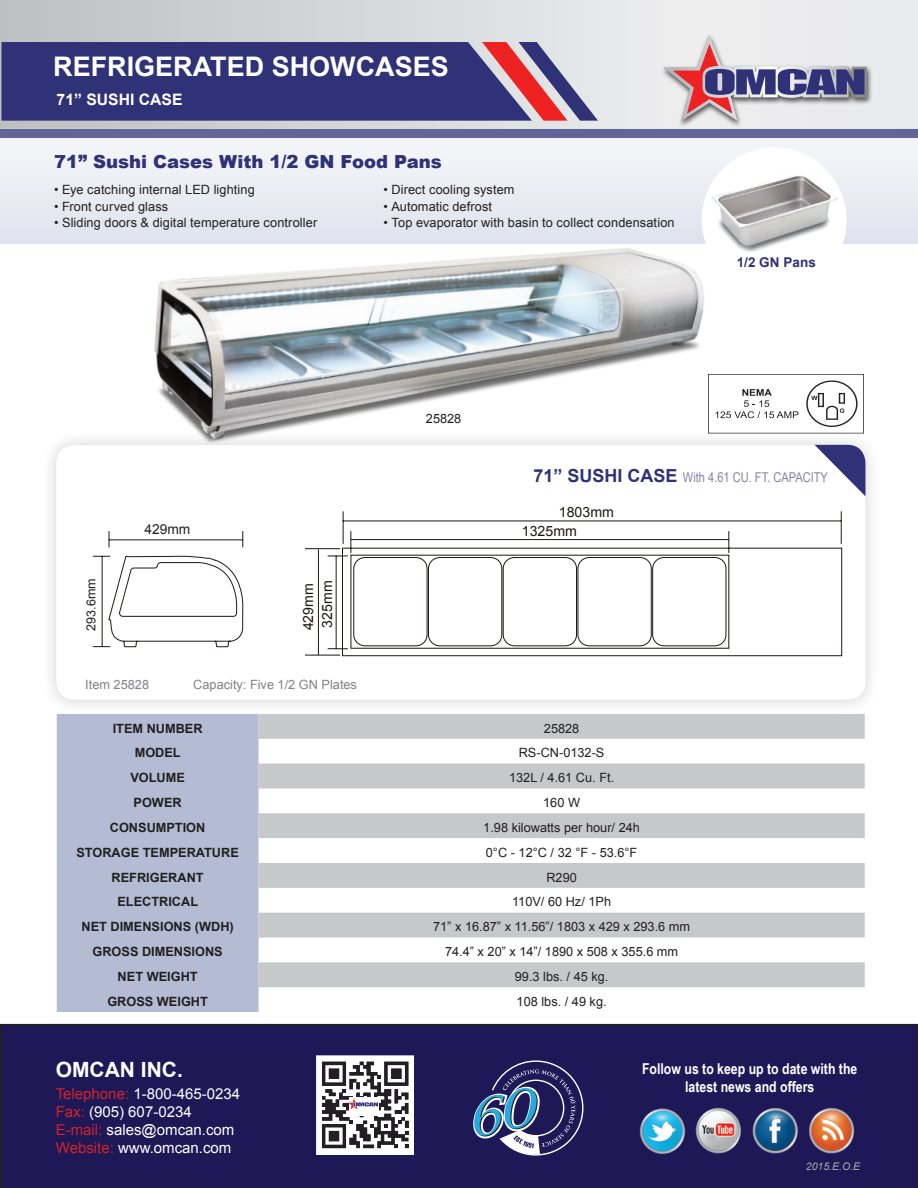
<style>
.page{position:relative;width:918px;height:1188px;background:#fff}
.page>*{position:absolute;margin:0;border:0;box-sizing:border-box;transform-origin:0 0}
.t1{font:700 27px "Arial";color:#fff}
.t2{font:700 21px "Arial";color:#fff}
.t3{font:900 18px "Arial";color:#2f3276}
.t4{font:700 15.75px "Arial";color:#fff}
.t5{font:15px "Arial";color:#fff}
.t6{font:700 15px/18px "Arial Narrow";color:#fff;text-align:center}
.t7{font:14.1px "Arial";color:#1c1814}
.t8{font:13.8px "Arial";color:#231f20}
.t9{font:13.5px "Arial Narrow";color:#8981aa}
.Text{font:700 13.5px "Arial";letter-spacing:.015em;color:#2f3276}
.Table{font:12.75px "Arial";color:#231f20}
.Text-2{font:12.75px "Arial";letter-spacing:.01em;color:#231f20}
.Table-2{font:700 12.75px "Arial";color:#231f20}
.t10{font:12.75px "Arial";color:#808285}
.t11{font:12.6px "Arial";color:#231f20}
.t12{font:italic 10.5px "Arial";color:#a8a9ad}
.s1{font-family:"Arial";font-weight:700;font-size:18px;color:#2f3276}
.s2{color:#d1232a}
</style>
<div class="page">
<div style="left:41px;top:430px;width:840px;height:285px;background:#231f20;opacity:.2"></div>
<div style="left:56px;top:445px;width:810px;height:255px;background:#fff;border-radius:18px"></div>
<svg style="left:714px;top:374px;width:150px;height:59px"></svg>
<div style="left:0;top:0;width:918px;height:134px;background:linear-gradient(to right,#c1c3c5,#f4f5f6)"></div>
<svg style="left:2px;top:42px;width:596px;height:79px;background:#48427d"></svg>
<div style="left:660px;top:33px;width:213px;height:96px;background:#231f20;opacity:.75"></div>
<svg style="left:664px;top:35px;width:203px;height:86px;background:#beb3c0"></svg>
<div style="left:57px;top:714px;width:202px;height:298px;background:#b4bcd4"></div>
<svg style="left:259px;top:714px;width:606px;height:273px;fill:#c7c8ca"></svg>
<img style="left:146px;top:248px;width:568px;height:197px">
<svg style="left:815px;top:445px;width:51px;height:51px"></svg>
<svg style="left:305px;top:511px;width:537px;height:145px"></svg>
<svg style="left:353px;top:557px;width:373px;height:89px"></svg>
<svg style="left:92px;top:531px;width:151px;height:116px"></svg>
<svg style="left:0;top:129px;width:918px;height:115px;fill:#e9ecf3"></svg>
<div style="left:702px;top:147px;width:145px;height:145px;background:#fff;border-radius:50%"></div>
<img style="left:709px;top:147px;width:131px;height:127px">
<div style="left:0;top:1024px;width:918px;height:164px;background:#1f1857"></div>
<img style="left:638px;top:1097px;width:238px;height:66px">
<svg style="left:473px;top:1060px;width:110px;height:96px;background:#464b7d"></svg>
<svg style="left:316px;top:1055px;width:98px;height:100px"></svg>
<p class="t1" style="left:53px;top:48px;width:397px">REFRIGERATED SHOWCASES</p>
<p class="t4" style="left:57px;top:89px;width:128px">71” SUSHI CASE</p>
<p class="t3" style="left:54px;top:148px;width:389px">71” Sushi Cases With 1/2 GN Food Pans</p>
<p class="Text-2" style="left:54px;top:182px;width:202px">• Eye catching internal LED lighting</p>
<p class="Text-2" style="left:54px;top:198px;width:116px">• Front curved glass</p>
<p class="Text-2" style="left:54px;top:215px;width:265px">• Sliding doors &amp; digital temperature controller</p>
<p class="Text-2" style="left:383px;top:182px;width:133px">• Direct cooling system</p>
<p class="Text-2" style="left:383px;top:198px;width:110px">• Automatic defrost</p>
<p class="Text-2" style="left:383px;top:215px;width:293px">• Top evaporator with basin to collect condensation</p>
<p class="Text" style="left:737px;top:253px;width:81px">1/2 GN Pans</p>
<p class="t11" style="left:83px;top:631px;width:54px;rotate:-90deg">293.6mm</p>
<p class="t8" style="left:144px;top:520px;width:47px">429mm</p>
<p class="t7" style="left:299px;top:630px;width:49px;rotate:-90deg">429mm</p>
<p class="t7" style="left:318px;top:628px;width:49px;rotate:-90deg">325mm</p>
<p class="t10" style="left:85px;top:676px;width:65px">Item 25828</p>
<p class="t10" style="left:193px;top:676px;width:165px">Capacity: Five 1/2 GN Plates</p>
<p class="Text-2" style="left:426px;top:410px;width:37px">25828</p>
<p class="t9" style="left:534px;top:467px;width:296px"><span class="s1">71” SUSHI CASE</span> With 4.61 CU. FT. CAPACITY</p>
<p class="t7" style="left:559px;top:503px;width:56px">1803mm</p>
<p class="t7" style="left:522px;top:522px;width:56px">1325mm</p>
<p class="Table-2" style="left:113px;top:720px;width:91px">ITEM NUMBER</p>
<p class="Table" style="left:544px;top:720px;width:37px">25828</p>
<p class="Table-2" style="left:135px;top:744px;width:48px">MODEL</p>
<p class="Table" style="left:519px;top:745px;width:87px">RS-CN-0132-S</p>
<p class="Table-2" style="left:130px;top:769px;width:56px">VOLUME</p>
<p class="Table" style="left:509px;top:769px;width:107px">132L / 4.61 Cu. Ft.</p>
<p class="Table-2" style="left:134px;top:794px;width:50px">POWER</p>
<p class="Table" style="left:543px;top:794px;width:38px">160 W</p>
<p class="Table-2" style="left:110px;top:819px;width:97px">CONSUMPTION</p>
<p class="Table" style="left:483px;top:819px;width:158px">1.98 kilowatts per hour/ 24h</p>
<p class="Table-2" style="left:76px;top:844px;width:164px">STORAGE TEMPERATURE</p>
<p class="Table" style="left:486px;top:844px;width:153px">0°C - 12°C / 32 °F - 53.6°F</p>
<p class="Table-2" style="left:112px;top:869px;width:94px">REFRIGERANT</p>
<p class="Table" style="left:546px;top:869px;width:32px">R290</p>
<p class="Table-2" style="left:117px;top:893px;width:82px">ELECTRICAL</p>
<p class="Table" style="left:512px;top:894px;width:100px">110V/ 60 Hz/ 1Ph</p>
<p class="Table-2" style="left:82px;top:918px;width:154px">NET DIMENSIONS (WDH)</p>
<p class="Table" style="left:433px;top:918px;width:259px">71” x 16.87” x 11.56”/ 1803 x 429 x 293.6 mm</p>
<p class="Table-2" style="left:92px;top:943px;width:132px">GROSS DIMENSIONS</p>
<p class="Table" style="left:445px;top:943px;width:235px">74.4” x 20” x 14”/ 1890 x 508 x 355.6 mm</p>
<p class="Table-2" style="left:118px;top:968px;width:82px">NET WEIGHT</p>
<p class="Table" style="left:515px;top:968px;width:95px">99.3 lbs. / 45 kg.</p>
<p class="Table-2" style="left:107px;top:993px;width:102px">GROSS WEIGHT</p>
<p class="Table" style="left:517px;top:993px;width:92px">108 lbs. / 49 kg.</p>
<p class="t2" style="left:56px;top:1056px;width:129px">OMCAN INC.</p>
<p class="t6" style="left:642px;top:1059px;width:217px">Follow us to keep up to date with the latest news and offers</p>
<p class="t5" style="left:56px;top:1084px;width:186px"><span class="s2">Telephone:</span> 1-800-465-0234</p>
<p class="t5" style="left:56px;top:1102px;width:137px"><span class="s2">Fax:</span> (905) 607-0234</p>
<p class="t5" style="left:56px;top:1120px;width:180px"><span class="s2">E-mail:</span> sales@omcan.com</p>
<p class="t5" style="left:56px;top:1138px;width:177px"><span class="s2">Website:</span> www.omcan.com</p>
<p class="t12" style="left:806px;top:1159px;width:56px">2015.E.O.E</p>
</div>
